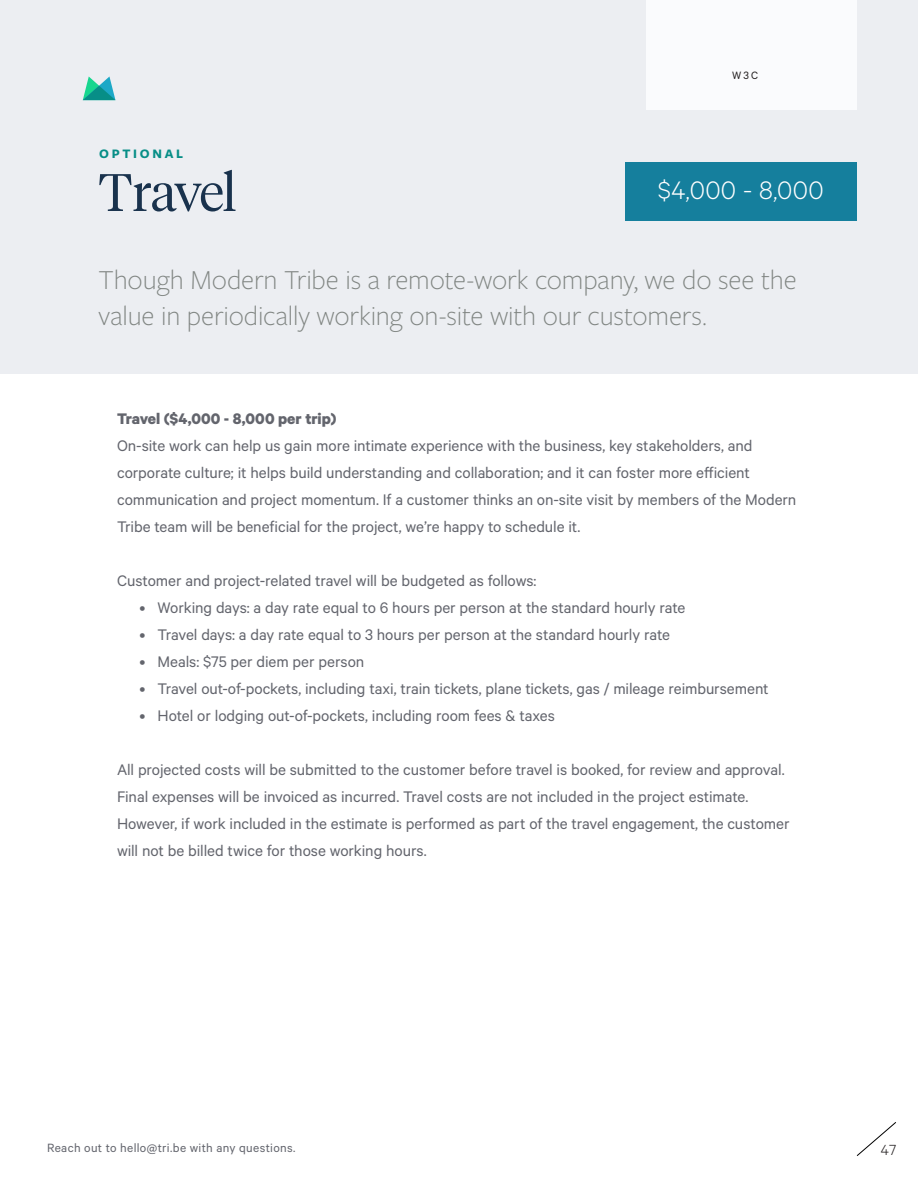
<style>
.page{position:relative;width:918px;height:1188px;background:#fff}
.page>*{position:absolute;margin:0;border:0;box-sizing:border-box;transform-origin:0 0}
.t1{font:300 52.5px "Tiempos Headline";letter-spacing:-.025em;color:#19324d}
.t2{font:300 28.5px/36px "Freight Sans Pro";letter-spacing:-.005em;color:#808582}
.T5{font:300 28.5px "Calibre";letter-spacing:.01em;color:#fff}
.BC{font:17.25px/27px "Calibre";letter-spacing:-.005em;color:#63656d}
.BC-2{font:700 17.25px "Calibre";color:#63656d}
.t3{font:300 16.5px "Calibre";color:#231f20}
.t4{font:13.5px "Calibre";letter-spacing:.025em;color:#63656d}
.Eyebrow{font:700 13.5px "Freight Sans Pro";letter-spacing:.2em;color:#078e87}
.t5{font:12px "Calibre";color:#231f20}
</style>
<div class="page">
<div style="left:0;top:0;width:918px;height:374px;background:#eceef2"></div>
<div style="left:646px;top:0;width:210px;height:110px;background:#fafbfd"></div>
<svg style="left:83px;top:76px;width:32px;height:24px"></svg>
<svg style="left:856px;top:1122px;width:40px;height:34px"></svg>
<div style="left:625px;top:162px;width:231px;height:58px;background:#157f9d"></div>
<p class="Eyebrow" style="left:99px;top:144px;width:86px">OPTIONAL</p>
<h1 class="t1" style="left:99px;top:157px;width:139px">Travel</h1>
<p class="t5" style="left:732px;top:69px;width:28px">W3C</p>
<p class="T5" style="left:658px;top:174px;width:167px">$4,000 - 8,000</p>
<h2 class="t2" style="left:99px;top:261px;width:700px">Though Modern Tribe is a remote-work company, we do see the value in periodically working on-site with our customers.</h2>
<p class="BC-2" style="left:117px;top:408px;width:221px">Travel ($4,000 - 8,000 per trip)</p>
<p class="BC" style="left:117px;top:432px;width:681px">On-site work can help us gain more intimate experience with the business, key stakeholders, and corporate culture; it helps build understanding and collaboration; and it can foster more efficient communication and project momentum. If a customer thinks an on-site visit by members of the Modern Tribe team will be beneficial for the project, we’re happy to schedule it.</p>
<p class="BC" style="left:117px;top:567px;width:421px">Customer and project-related travel will be budgeted as follows:</p>
<p class="BC" style="left:140px;top:594px;width:548px">• Working days: a day rate equal to 6 hours per person at the standard hourly rate</p>
<p class="BC" style="left:140px;top:621px;width:532px">• Travel days: a day rate equal to 3 hours per person at the standard hourly rate</p>
<p class="BC" style="left:140px;top:648px;width:226px">• Meals: $75 per diem per person</p>
<p class="BC" style="left:140px;top:675px;width:631px">• Travel out-of-pockets, including taxi, train tickets, plane tickets, gas / mileage reimbursement</p>
<p class="BC" style="left:140px;top:702px;width:417px">• Hotel or lodging out-of-pockets, including room fees &amp; taxes</p>
<p class="BC" style="left:117px;top:756px;width:674px">All projected costs will be submitted to the customer before travel is booked, for review and approval.<br>Final expenses will be invoiced as incurred. Travel costs are not included in the project estimate.<br>However, if work included in the estimate is performed as part of the travel engagement, the customer will not be billed twice for those working hours.</p>
<p class="t4" style="left:47px;top:1140px;width:250px">Reach out to hello@tri.be with any questions.</p>
<p class="t3" style="left:881px;top:1141px;width:17px">47</p>
</div>
